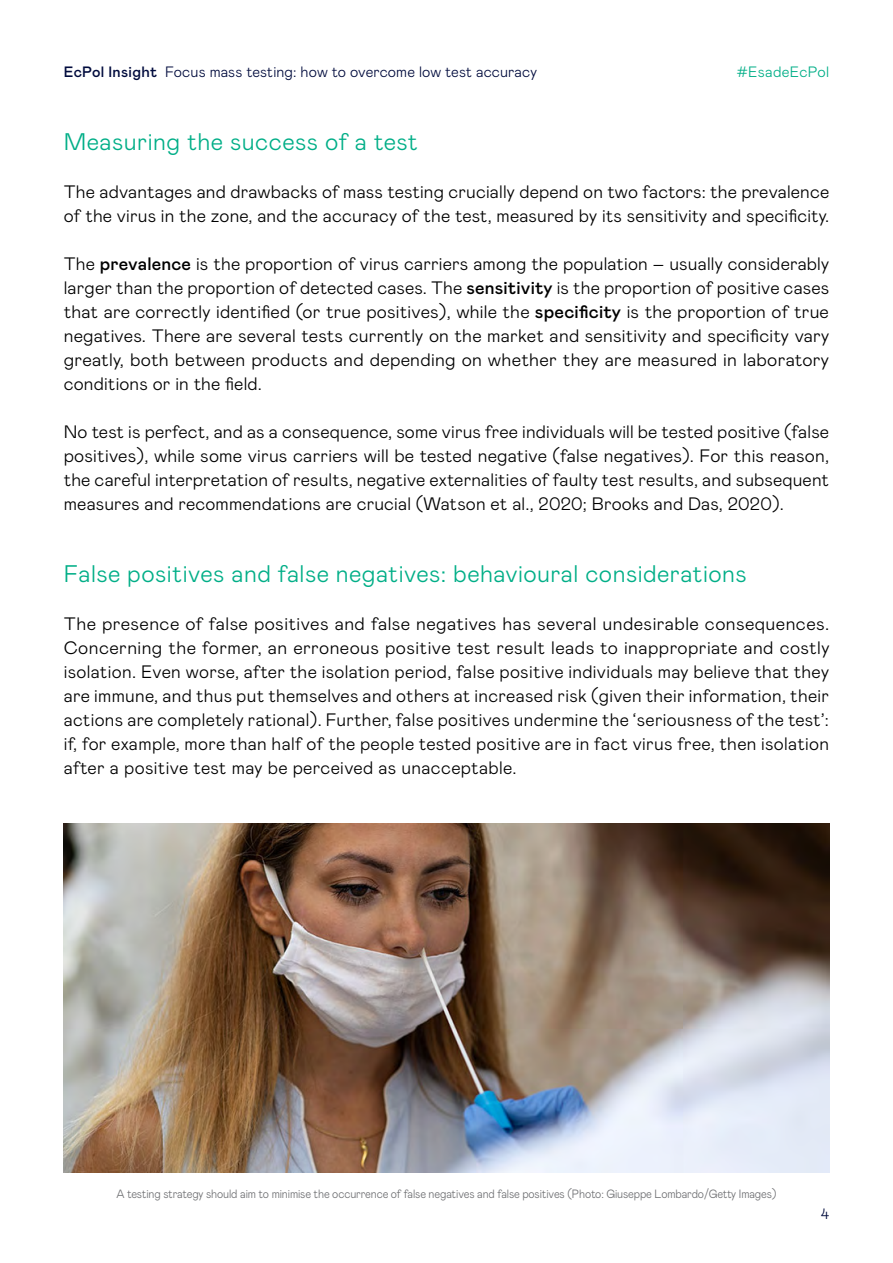
<style>
.page{position:relative;width:893px;height:1263px;background:#fff}
.page>*{position:absolute;margin:0;border:0;box-sizing:border-box;transform-origin:0 0}
.t1{font:300 24px "Mabry Pro";letter-spacing:.02em;color:#00ae87}
.t2{font:300 18px/24px "Mabry Pro";letter-spacing:.01em;color:#000;text-align:justify}
.t3{font:300 15px "Mabry Pro";letter-spacing:.01em;color:#000b3d}
.t4{font:500 15px "Mabry Pro";letter-spacing:.02em;color:#000b3d}
.t5{font:300 15px "Mabry Pro";letter-spacing:.02em;color:#00ae87}
.t6{font:300 12px "Mabry Pro";letter-spacing:-.01em;color:#6d6e71;scale:.93 1}
.s1{font-weight:500}
</style>
<div class="page">
<img style="left:64px;top:824px;width:765px;height:348px">
<p class="t4" style="left:64px;top:61px;width:95px">EcPol Insight</p>
<p class="t5" style="left:736px;top:61px;width:94px">#EsadeEcPol</p>
<p class="t3" style="left:165px;top:61px;width:373px">Focus mass testing: how to overcome low test accuracy</p>
<h1 class="t1" style="left:64px;top:125px;width:356px">Measuring the success of a test</h1>
<p class="t2" style="left:64px;top:179px;width:767px">The advantages and drawbacks of mass testing crucially depend on two factors: the prevalence of the virus in the zone, and the accuracy of the test, measured by its sensitivity and specificity.</p>
<p class="t2" style="left:64px;top:251px;width:767px">The <span class="s1">prevalence</span> is the proportion of virus carriers among the population – usually considerably larger than the proportion of detected cases. The <span class="s1">sensitivity</span> is the proportion of positive cases that are correctly identified (or true positives), while the <span class="s1">specificity</span> is the proportion of true negatives. There are several tests currently on the market and sensitivity and specificity vary greatly, both between products and depending on whether they are measured in laboratory conditions or in the field.</p>
<p class="t2" style="left:64px;top:419px;width:767px">No test is perfect, and as a consequence, some virus free individuals will be tested positive (false positives), while some virus carriers will be tested negative (false negatives). For this reason, the careful interpretation of results, negative externalities of faulty test results, and subsequent measures and recommendations are crucial (Watson et al., 2020; Brooks and Das, 2020).</p>
<h1 class="t1" style="left:64px;top:557px;width:684px">False positives and false negatives: behavioural considerations</h1>
<p class="t2" style="left:64px;top:611px;width:767px">The presence of false positives and false negatives has several undesirable consequences.<br>Concerning the former, an erroneous positive test result leads to inappropriate and costly isolation. Even worse, after the isolation period, false positive individuals may believe that they are immune, and thus put themselves and others at increased risk (given their information, their actions are completely rational). Further, false positives undermine the ‘seriousness of the test’: if, for example, more than half of the people tested positive are in fact virus free, then isolation after a positive test may be perceived as unacceptable.</p>
<p class="t6" style="left:116px;top:1185px;width:711px">A testing strategy should aim to minimise the occurrence of false negatives and false positives (Photo: Giuseppe Lombardo/Getty Images)</p>
<p class="t3" style="left:821px;top:1203px;width:10px">4</p>
</div>
